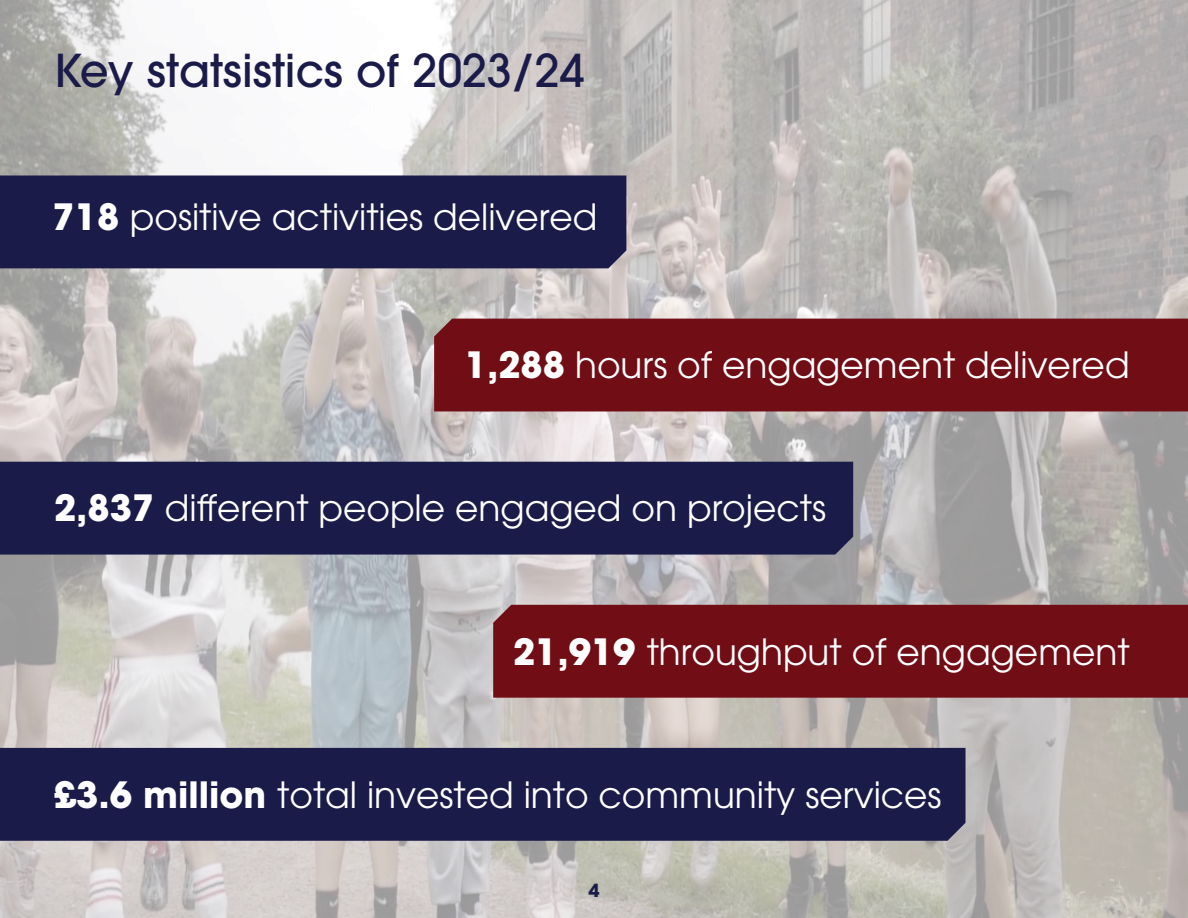
<style>
.page{position:relative;width:1188px;height:918px;background:#fff}
.page>*{position:absolute;margin:0;border:0;box-sizing:border-box;transform-origin:0 0}
.t1{font:500 45px "ITC Avant Garde Pro";color:#1b1b4a}
.t2{font:36px "ITC Avant Garde Pro";color:#fff}
.t3{font:700 18px "ITC Avant Garde Pro";color:#1b1b4a}
.s1{font-weight:700}
</style>
<div class="page">
<img style="left:0;top:0;width:1188px;height:917px">
<div style="left:0;top:176px;width:626px;height:92px;background:#1b1b4a"></div>
<div style="left:0;top:462px;width:853px;height:93px;background:#1b1b4a"></div>
<div style="left:0;top:748px;width:966px;height:93px;background:#1b1b4a"></div>
<div style="left:434px;top:319px;width:754px;height:92px;background:#710d15"></div>
<div style="left:493px;top:605px;width:695px;height:93px;background:#710d15"></div>
<p class="t1" style="left:54px;top:42px;width:532px">Key statsistics of 2023/24</p>
<p class="t2" style="left:53px;top:195px;width:546px"><span class="s1">718</span> positive activities delivered</p>
<p class="t2" style="left:465px;top:343px;width:666px"><span class="s1">1,288</span> hours of engagement delivered</p>
<p class="t2" style="left:54px;top:486px;width:774px"><span class="s1">2,837</span> different people engaged on projects</p>
<p class="t2" style="left:513px;top:629px;width:618px"><span class="s1">21,919</span> throughput of engagement</p>
<p class="t2" style="left:54px;top:772px;width:889px"><span class="s1">£3.6 million</span> total invested into community services</p>
<p class="t3" style="left:588px;top:879px;width:13px">4</p>
</div>
